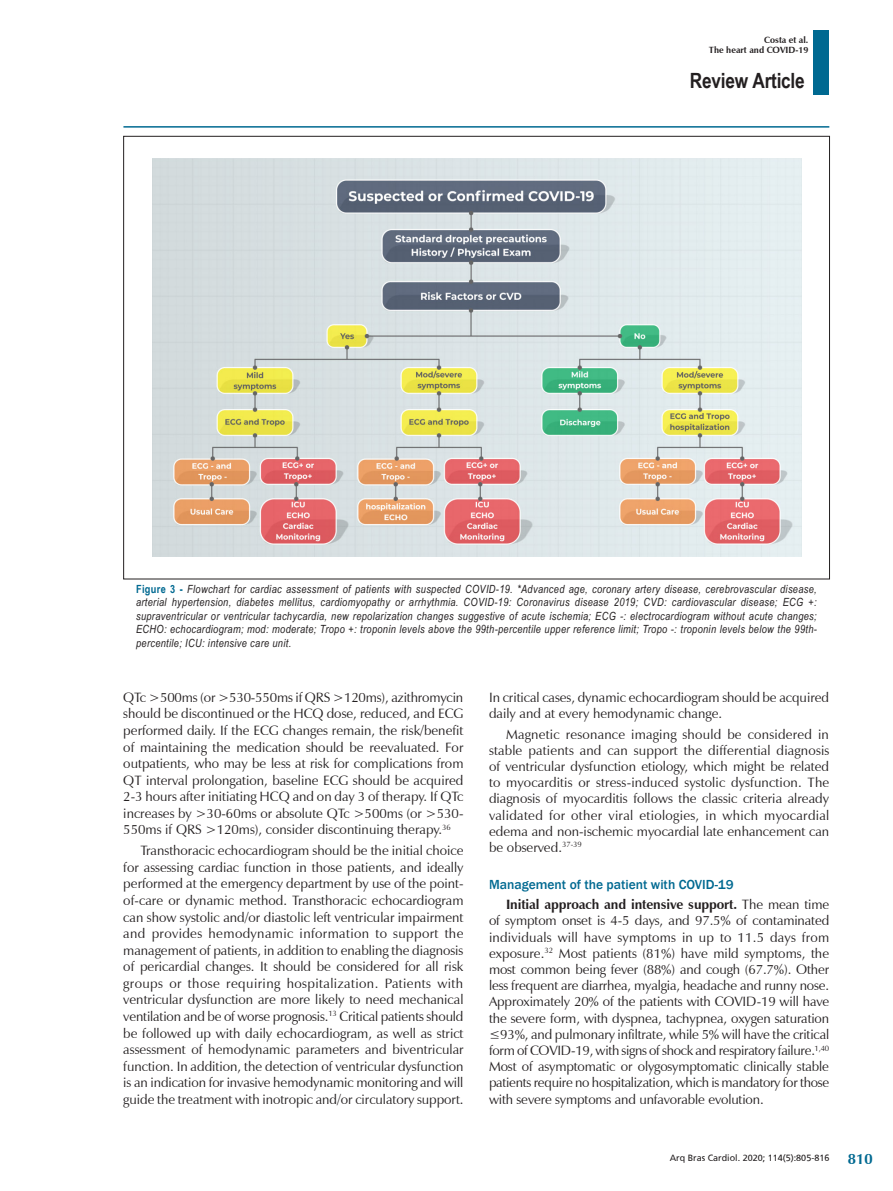
<style>
.page{position:relative;width:893px;height:1191px;background:#fff}
.page>*{position:absolute;margin:0;border:0;box-sizing:border-box;transform-origin:0 0}
.t1{font:700 21px "Arial Narrow";letter-spacing:-.01em;color:#231f20}
.t2{font:700 15px "Zapf Humanist 601 BT";color:#006991}
._01-TEXTO_BASICO{font:13.5px/16.5px "Zapf Humanist 601 BT";color:#231f20;text-align:justify}
._03_-_SUBTITULO_PRIN{font:500 13.5px "Franklin Gothic";color:#006991}
._05_LEGENDA_TABELA{font:italic 11.25px/13.5px "Arial Narrow";letter-spacing:.03em;color:#231f20;text-align:justify}
.t3{font:9px "Frutiger";color:#231f20}
.t4{font:700 9px/10.8px "Zapf Humanist 601 BT";color:#231f20;text-align:right}
.s1{font-weight:700;font-style:normal;color:#006991}
.s2{font-weight:700}
</style>
<div class="page">
<hr style="left:123px;top:126px;width:706px;height:2px;background:#006991">
<div style="left:813px;top:30px;width:16px;height:64px;background:#006991"></div>
<img style="left:152px;top:158px;width:649px;height:399px">
<p class="t4" style="left:709px;top:34px;width:101px">Costa et al.<br>The heart and COVID-19</p>
<h1 class="t1" style="left:690px;top:64px;width:116px">Review Article</h1>
<p class="_05_LEGENDA_TABELA" style="left:136px;top:582px;width:682px"><span class="s1">Figure 3 -</span> Flowchart for cardiac assessment of patients with suspected COVID-19. *Advanced age, coronary artery disease, cerebrovascular disease, arterial hypertension, diabetes mellitus, cardiomyopathy or arrhythmia. COVID-19: Coronavirus disease 2019; CVD: cardiovascular disease; ECG +: supraventricular or ventricular tachycardia, new repolarization changes suggestive of acute ischemia; ECG -: electrocardiogram without acute changes; ECHO: echocardiogram; mod: moderate; Tropo +: troponin levels above the 99th-percentile upper reference limit; Tropo -: troponin levels below the 99th&shy;percentile; ICU: intensive care unit.</p>
<p class="_01-TEXTO_BASICO" style="left:123px;top:689px;width:342px">QTc &gt;500ms (or &gt;530-550ms if QRS &gt;120ms), azithromycin should be discontinued or the HCQ dose, reduced, and ECG performed daily. If the ECG changes remain, the risk/benefit of maintaining the medication should be reevaluated. For outpatients, who may be less at risk for complications from QT interval prolongation, baseline ECG should be acquired 2-3 hours after initiating HCQ and on day 3 of therapy. If QTc increases by &gt;30-60ms or absolute QTc &gt;500ms (or &gt;530- 550ms if QRS &gt;120ms), consider discontinuing therapy.<sup>36</sup></p>
<p class="_01-TEXTO_BASICO" style="left:123px;top:842px;width:342px;text-indent:17px">Transthoracic echocardiogram should be the initial choice for assessing cardiac function in those patients, and ideally performed at the emergency department by use of the point&shy;of-care or dynamic method. Transthoracic echocardiogram can show systolic and/or diastolic left ventricular impairment and provides hemodynamic information to support the management of patients, in addition to enabling the diagnosis of pericardial changes. It should be considered for all risk groups or those requiring hospitalization. Patients with ventricular dysfunction are more likely to need mechanical ventilation and be of worse prognosis.<sup>13</sup> Critical patients should be followed up with daily echocardiogram, as well as strict assessment of hemodynamic parameters and biventricular function. In addition, the detection of ventricular dysfunction is an indication for invasive hemodynamic monitoring and will guide the treatment with inotropic and/or circulatory support.</p>
<p class="_01-TEXTO_BASICO" style="left:489px;top:689px;width:342px">In critical cases, dynamic echocardiogram should be acquired daily and at every hemodynamic change.</p>
<p class="_01-TEXTO_BASICO" style="left:489px;top:726px;width:342px;text-indent:17px">Magnetic resonance imaging should be considered in stable patients and can support the differential diagnosis of ventricular dysfunction etiology, which might be related to myocarditis or stress-induced systolic dysfunction. The diagnosis of myocarditis follows the classic criteria already validated for other viral etiologies, in which myocardial edema and non-ischemic myocardial late enhancement can be observed.<sup>37-39</sup></p>
<p class="_03_-_SUBTITULO_PRIN" style="left:489px;top:875px;width:246px">Management of the patient with COVID-19</p>
<p class="_01-TEXTO_BASICO" style="left:489px;top:896px;width:342px;text-indent:17px"><span class="s2">Initial approach and intensive support.</span> The mean time of symptom onset is 4-5 days, and 97.5% of contaminated individuals will have symptoms in up to 11.5 days from exposure.<sup>32</sup> Most patients (81%) have mild symptoms, the most common being fever (88%) and cough (67.7%). Other less frequent are diarrhea, myalgia, headache and runny nose.<br>Approximately 20% of the patients with COVID-19 will have the severe form, with dyspnea, tachypnea, oxygen saturation ≤93%, and pulmonary infiltrate, while 5% will have the critical form of COVID-19, with signs of shock and respiratory failure.<sup>1,40<br></sup>Most of asymptomatic or olygosymptomatic clinically stable patients require no hospitalization, which is mandatory for those with severe symptoms and unfavorable evolution.</p>
<p class="t3" style="left:670px;top:1153px;width:161px">Arq Bras Cardiol. 2020; 114(5):805-816</p>
<p class="t2" style="left:848px;top:1149px;width:26px">810</p>
</div>
